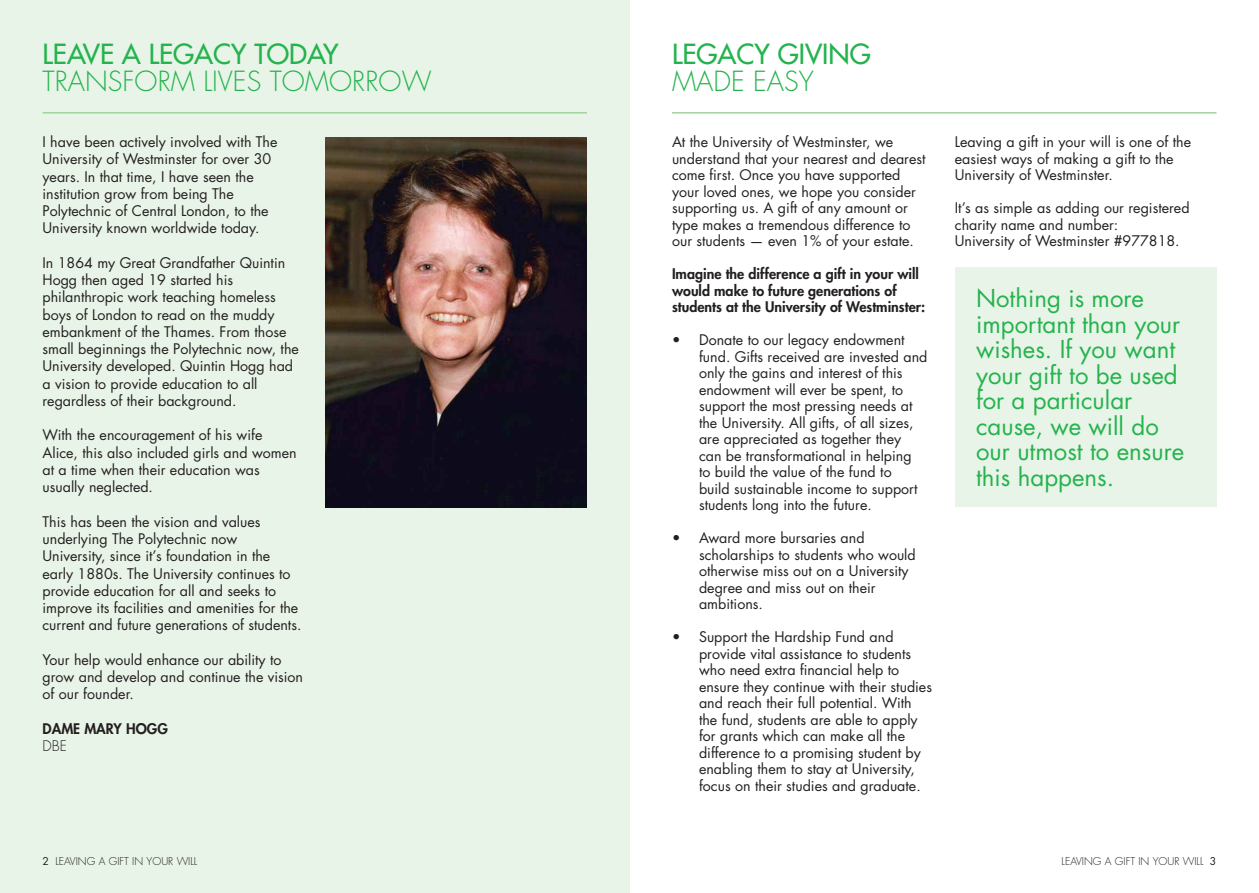
<style>
.page{position:relative;width:1259px;height:893px;background:#fff}
.page>*{position:absolute;margin:0;border:0;box-sizing:border-box;transform-origin:0 0}
.t1{font:300 27px "Futura";color:#24b34d}
.t2{font:27px "Futura";color:#24b34d}
.t3{font:24px/25.5px "Futura";color:#24b34d}
.t4{font:14.25px/16.5px "Futura";color:#231f20}
.t5{font:800 14.25px/16.5px "Futura";color:#231f20}
.t6{font:300 14.25px "Futura";color:#231f20}
.t7{font:300 10.5px "Futura";color:#231f20}
.s1{font-weight:400}
</style>
<div class="page">
<div style="left:0;top:0;width:629px;height:893px;background:#e9f4e8"></div>
<img style="left:325px;top:137px;width:262px;height:370px">
<hr style="left:672px;top:112px;width:544px;height:2px;background:#a0d39e">
<hr style="left:43px;top:112px;width:544px;height:2px;background:#a0d39e">
<div style="left:955px;top:267px;width:261px;height:240px;background:#e9f4e8"></div>
<h1 class="t2" style="left:43px;top:37px;width:298px">LEAVE A LEGACY TODAY</h1>
<h1 class="t1" style="left:43px;top:65px;width:390px">TRANSFORM LIVES TOMORROW</h1>
<p class="t4" style="left:43px;top:133px;width:236px;line-height:17.2px">I have been actively involved with The University of Westminster for over 30 years. In that time, I have seen the institution grow from being The Polytechnic of Central London, to the University known worldwide today.</p>
<p class="t4" style="left:43px;top:254px;width:258px;line-height:17.2px">In 1864 my Great Grandfather Quintin Hogg then aged 19 started his philanthropic work teaching homeless boys of London to read on the muddy embankment of the Thames. From those small beginnings the Polytechnic now, the University developed. Quintin Hogg had a vision to provide education to all regardless of their background.</p>
<p class="t4" style="left:43px;top:427px;width:256px;line-height:17.2px">With the encouragement of his wife<br>Alice, this also included girls and women at a time when their education was usually neglected.</p>
<p class="t4" style="left:43px;top:513px;width:260px;line-height:17.2px">This has been the vision and values underlying The Polytechnic now University, since it’s foundation in the early 1880s. The University continues to provide education for all and seeks to improve its facilities and amenities for the current and future generations of students.</p>
<p class="t4" style="left:43px;top:651px;width:262px;line-height:17.2px">Your help would enhance our ability to grow and develop and continue the vision of our founder.</p>
<p class="t5" style="left:43px;top:720px;width:127px">DAME MARY HOGG</p>
<p class="t6" style="left:43px;top:737px;width:26px">DBE</p>
<h1 class="t2" style="left:672px;top:37px;width:200px">LEGACY GIVING</h1>
<h1 class="t1" style="left:672px;top:65px;width:143px">MADE EASY</h1>
<p class="t4" style="left:672px;top:134px;width:255px">At the University of Westminster, we understand that your nearest and dearest come first. Once you have supported your loved ones, we hope you consider supporting us. A gift of any amount or type makes a tremendous difference to our students — even 1% of your estate.</p>
<p class="t5" style="left:672px;top:266px;width:255px">Imagine the difference a gift in your will would make to future generations of students at the University of Westminster:</p>
<p class="t4" style="left:699px;top:332px;width:230px;text-indent:-27px">• Donate to our legacy endowment fund. Gifts received are invested and only the gains and interest of this endowment will ever be spent, to support the most pressing needs at the University. All gifts, of all sizes, are appreciated as together they<br>can be transformational in helping<br>to build the value of the fund to<br>build sustainable income to support students long into the future.</p>
<p class="t4" style="left:699px;top:530px;width:218px;text-indent:-27px">• Award more bursaries and scholarships to students who would otherwise miss out on a University degree and miss out on their ambitions.</p>
<p class="t4" style="left:699px;top:629px;width:234px;text-indent:-27px">• Support the Hardship Fund and provide vital assistance to students who need extra financial help to ensure they continue with their studies and reach their full potential. With the fund, students are able to apply for grants which can make all the difference to a promising student by enabling them to stay at University, focus on their studies and graduate.</p>
<p class="t4" style="left:955px;top:134px;width:238px">Leaving a gift in your will is one of the easiest ways of making a gift to the<br>University of Westminster.</p>
<p class="t4" style="left:955px;top:200px;width:236px">It’s as simple as adding our registered charity name and number:<br>University of Westminster #977818.</p>
<h2 class="t3" style="left:976px;top:286px;width:210px">Nothing is more important than your wishes. If you want your gift to be used for a particular cause, we will do our utmost to ensure this happens.</h2>
<p class="t7" style="left:43px;top:855px;width:156px"><span class="s1">2</span> LEAVING A GIFT IN YOUR WILL</p>
<p class="t7" style="left:1061px;top:855px;width:156px">LEAVING A GIFT IN YOUR WILL <span class="s1">3</span></p>
</div>
